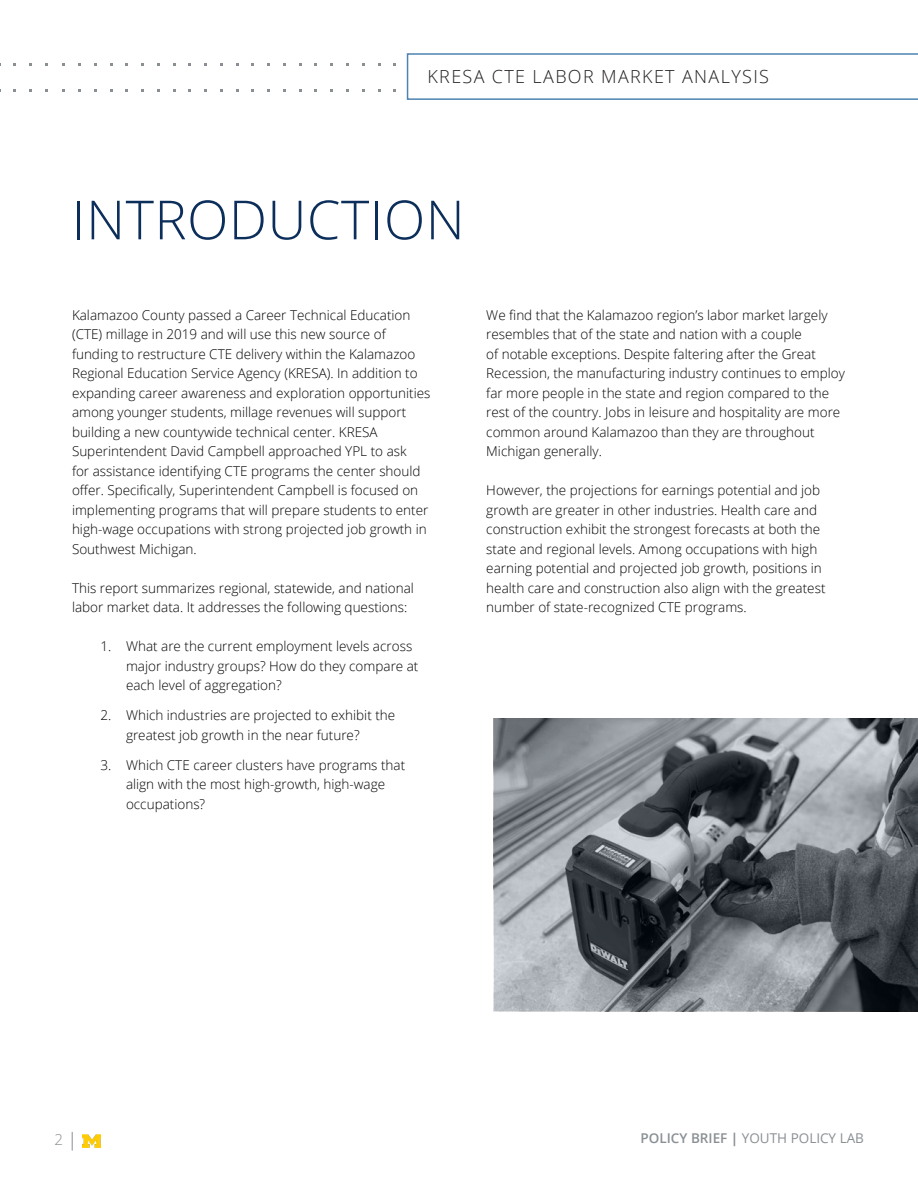
<style>
.page{position:relative;width:918px;height:1188px;background:#fff}
.page>*{position:absolute;margin:0;border:0;box-sizing:border-box;transform-origin:0 0}
.t1{font:300 54px "Open Sans";letter-spacing:.01em;color:#0c2e5a}
.t2{font:300 18px "Open Sans";letter-spacing:.075em;color:#231f20}
.t3{font:300 15px "Open Sans";color:#898f93}
.t4{font:300 13.5px/19.5px "Open Sans";color:#000}
.t5{font:13.5px "Open Sans";color:#898f93}
.s1{font-weight:600}
.s2{font-weight:700}
</style>
<div class="page">
<img style="left:83px;top:1134px;width:18px;height:13px">
<svg style="left:72px;top:1132px;width:1px;height:19px"></svg>
<svg style="left:407px;top:53px;width:511px;height:47px"></svg>
<svg style="left:494px;top:718px;width:424px;height:293px;background:#72787e"></svg>
<p class="t2" style="left:428px;top:64px;width:343px">KRESA CTE LABOR MARKET ANALYSIS</p>
<p class="t1" style="left:72px;top:183px;width:394px">INTRODUCTION</p>
<p class="t4" style="left:72px;top:305px;width:360px">Kalamazoo County passed a Career Technical Education (CTE) millage in 2019 and will use this new source of funding to restructure CTE delivery within the Kalamazoo Regional Education Service Agency (KRESA). In addition to expanding career awareness and exploration opportunities among younger students, millage revenues will support building a new countywide technical center. KRESA Superintendent David Campbell approached YPL to ask<br>for assistance identifying CTE programs the center should offer. Specifically, Superintendent Campbell is focused on implementing programs that will prepare students to enter high-wage occupations with strong projected job growth in Southwest Michigan.</p>
<p class="t4" style="left:72px;top:578px;width:344px">This report summarizes regional, statewide, and national labor market data. It addresses the following questions:</p>
<p class="t4" style="left:126px;top:636px;width:294px;text-indent:-26px">1. What are the current employment levels across major industry groups? How do they compare at each level of aggregation?</p>
<p class="t4" style="left:126px;top:705px;width:271px;text-indent:-26px">2. Which industries are projected to exhibit the greatest job growth in the near future?</p>
<p class="t4" style="left:126px;top:755px;width:281px;text-indent:-26px">3. Which CTE career clusters have programs that align with the most high-growth, high-wage occupations?</p>
<p class="t4" style="left:486px;top:305px;width:360px">We find that the Kalamazoo region’s labor market largely resembles that of the state and nation with a couple<br>of notable exceptions. Despite faltering after the Great Recession, the manufacturing industry continues to employ far more people in the state and region compared to the rest of the country. Jobs in leisure and hospitality are more common around Kalamazoo than they are throughout Michigan generally.</p>
<p class="t4" style="left:486px;top:480px;width:341px">However, the projections for earnings potential and job growth are greater in other industries. Health care and construction exhibit the strongest forecasts at both the state and regional levels. Among occupations with high earning potential and projected job growth, positions in health care and construction also align with the greatest number of state-recognized CTE programs.</p>
<p class="t3" style="left:55px;top:1130px;width:10px">2</p>
<p class="t5" style="left:641px;top:1129px;width:225px"><span class="s1">POLICY BRIEF</span> <span class="s2">|</span> YOUTH POLICY LAB</p>
</div>
